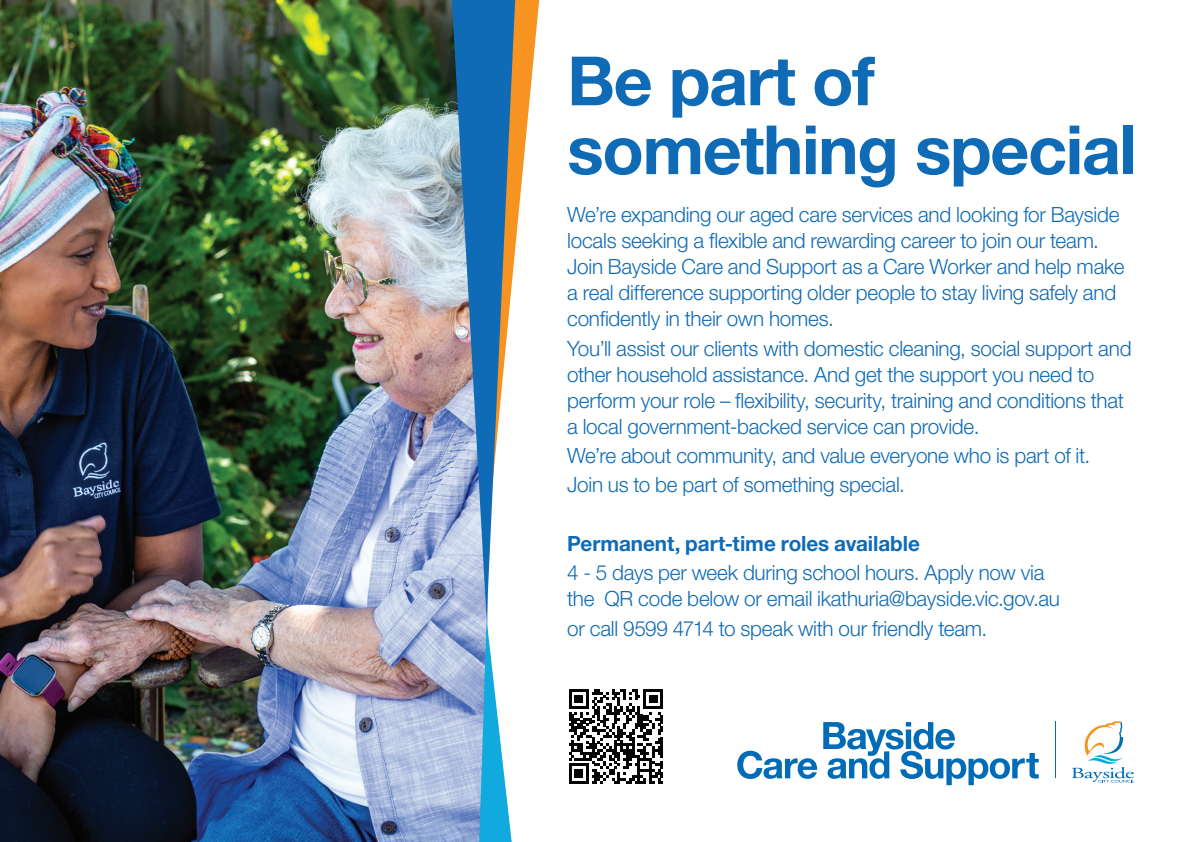
<style>
.page{position:relative;width:1191px;height:842px;background:#fff}
.page>*{position:absolute;margin:0;border:0;box-sizing:border-box;transform-origin:0 0}
.t1{font:700 68px/68.8px "Helvetica Neue LT Std";letter-spacing:-.02em;color:#106bb6}
.t2{font:300 21px/26px "Helvetica Neue LT Std";letter-spacing:-.01em;color:#106bb6}
.t3{font:700 21px "Helvetica Neue LT Std";letter-spacing:-.005em;color:#106bb6}
</style>
<div class="page">
<img style="left:0;top:0;width:452px;height:842px">
<svg style="left:452px;top:0;width:87px;height:842px"></svg>
<svg style="left:569px;top:689px;width:94px;height:95px"></svg>
<hr style="left:1055px;top:721px;width:1px;height:57px;background:#006bb6">
<svg style="left:1071px;top:721px;width:63px;height:62px"></svg>
<svg style="left:737px;top:751px;width:80px;height:28px"></svg>
<svg style="left:823px;top:722px;width:215px;height:63px"></svg>
<h1 class="t1" style="left:567px;top:45px;width:571px">Be part of something special</h1>
<p class="t2" style="left:567px;top:201px;width:559px">We’re expanding our aged care services and looking for Bayside locals seeking a flexible and rewarding career to join our team.<br>Join Bayside Care and Support as a Care Worker and help make a real difference supporting older people to stay living safely and confidently in their own homes.</p>
<p class="t2" style="left:567px;top:335px;width:566px">You’ll assist our clients with domestic cleaning, social support and other household assistance. And get the support you need to perform your role – flexibility, security, training and conditions that a local government-backed service can provide.</p>
<p class="t2" style="left:567px;top:440px;width:524px;line-height:29.4px">We’re about community, and value everyone who is part of it.<br>Join us to be part of something special.</p>
<p class="t3" style="left:567px;top:530px;width:354px">Permanent, part-time roles available</p>
<p class="t2" style="left:567px;top:559px;width:494px">4 - 5 days per week during school hours. Apply now via the QR code below or email ikathuria@bayside.vic.gov.au</p>
<p class="t2" style="left:567px;top:615px;width:422px">or call 9599 4714 to speak with our friendly team.</p>
</div>
